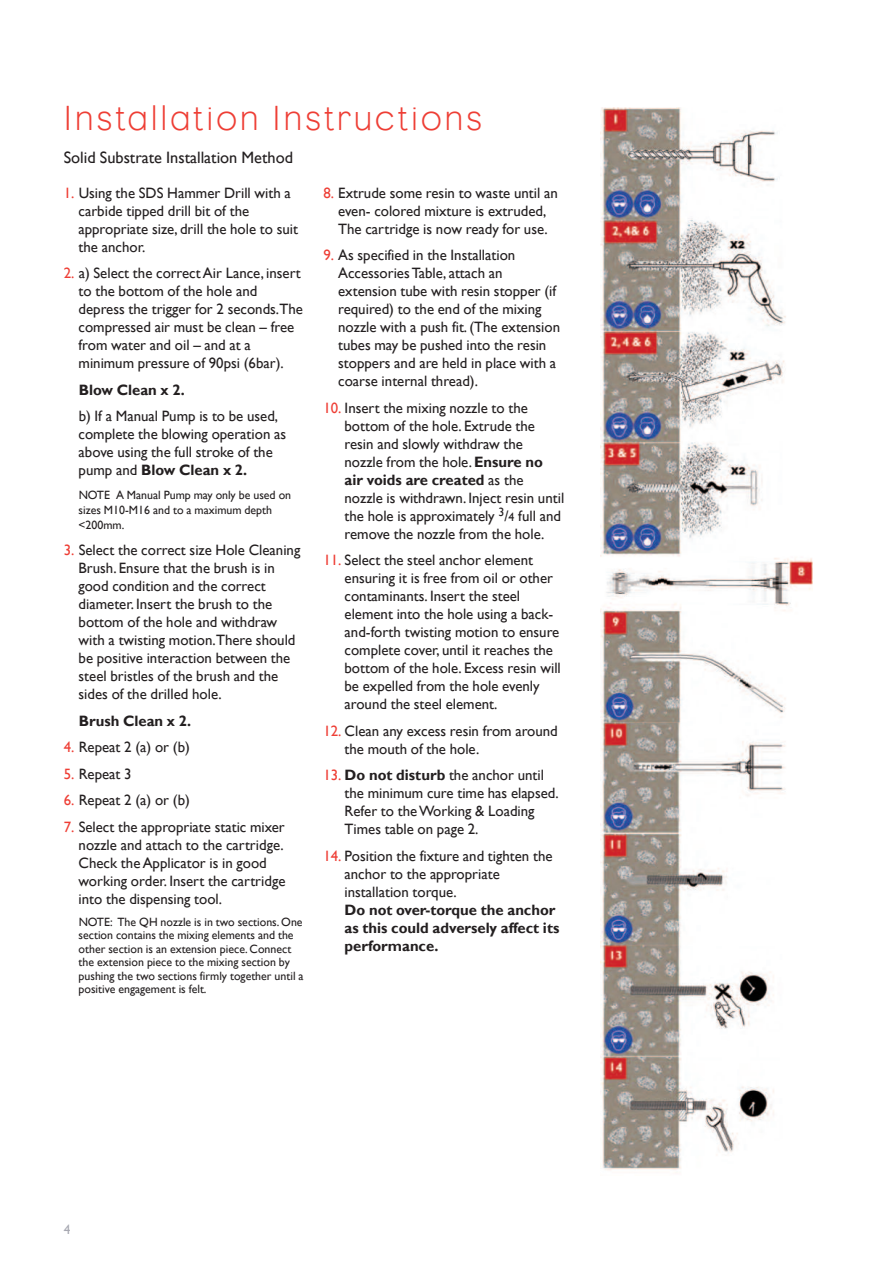
<style>
.page{position:relative;width:893px;height:1263px;background:#fff}
.page>*{position:absolute;margin:0;border:0;box-sizing:border-box;transform-origin:0 0}
.t1{font:300 36px "Eagle";letter-spacing:.1em;color:#ee3e35;scale:.95 1}
.t2{font:16.5px "Gill Sans";color:#231f20}
.t3{font:15px/18px "Gill Sans";color:#231f20}
.t4{font:700 15px/18px "Gill Sans";color:#231f20}
.t5{font:13.5px "Gill Sans";color:#a7a8b1}
.t6{font:12px/13.5px "Gill Sans";color:#231f20}
.s1{color:#ee3e35}
.s2{font-weight:700}
.s3{font-size:12px}
</style>
<div class="page">
<img style="left:601px;top:107px;width:212px;height:1063px">
<h1 class="t1" style="left:64px;top:97px;width:442px">Installation Instructions</h1>
<p class="t2" style="left:64px;top:148px;width:231px">Solid Substrate Installation Method</p>
<p class="t3" style="left:79px;top:184px;width:221px;text-indent:-15px"><span class="s1">1.</span> Using the SDS Hammer Drill with a carbide tipped drill bit of the appropriate size, drill the hole to suit the anchor.</p>
<p class="t3" style="left:79px;top:264px;width:226px;text-indent:-15px"><span class="s1">2.</span> a) Select the correctAir Lance, insert to the bottom of the hole and depress the trigger for 2 seconds.The compressed air must be clean – free from water and oil – and at a minimum pressure of 90psi (6bar).</p>
<p class="t4" style="left:79px;top:380px;width:108px">Blow Clean x 2.</p>
<p class="t3" style="left:79px;top:407px;width:209px">b) If a Manual Pump is to be used, complete the blowing operation as above using the full stroke of the pump and <span class="s2">Blow Clean x 2.</span></p>
<p class="t6" style="left:79px;top:487px;width:214px;line-height:15px">NOTE A Manual Pump may only be used on sizes M10-M16 and to a maximum depth &lt;200mm.</p>
<p class="t3" style="left:79px;top:541px;width:223px;text-indent:-15px"><span class="s1">3.</span> Select the correct size Hole Cleaning Brush. Ensure that the brush is in good condition and the correct diameter. Insert the brush to the bottom of the hole and withdraw with a twisting motion.There should be positive interaction between the steel bristles of the brush and the sides of the drilled hole.</p>
<p class="t4" style="left:79px;top:711px;width:114px">Brush Clean x 2.</p>
<p class="t3" style="left:64px;top:738px;width:128px"><span class="s1">4.</span> Repeat 2 (a) or (b)</p>
<p class="t3" style="left:64px;top:765px;width:69px"><span class="s1">5.</span> Repeat 3</p>
<p class="t3" style="left:64px;top:791px;width:128px"><span class="s1">6.</span> Repeat 2 (a) or (b)</p>
<p class="t3" style="left:79px;top:818px;width:208px;text-indent:-15px"><span class="s1">7.</span> Select the appropriate static mixer nozzle and attach to the cartridge.<br>Check theApplicator is in good working order. Insert the cartridge into the dispensing tool.</p>
<p class="t6" style="left:79px;top:915px;width:227px">NOTE: The QH nozzle is in two sections. One section contains the mixing elements and the other section is an extension piece. Connect the extension piece to the mixing section by pushing the two sections firmly together until a positive engagement is felt.</p>
<p class="t3" style="left:323px;top:184px;width:236px;text-align:center"><span class="s1">8.</span> Extrude some resin to waste until an even- colored mixture is extruded,<br>The cartridge is now ready for use.</p>
<p class="t3" style="left:338px;top:246px;width:223px;text-indent:-15px"><span class="s1">9.</span> As specified in the Installation AccessoriesTable, attach an extension tube with resin stopper (if required) to the end of the mixing nozzle with a push fit.(The extension tubes may be pushed into the resin stoppers and are held in place with a coarse internal thread).</p>
<p class="t3" style="left:345px;top:399px;width:221px;text-indent:-21px"><span class="s1">10.</span> Insert the mixing nozzle to the bottom of the hole. Extrude the resin and slowly withdraw the nozzle from the hole.<span class="s2">Ensure no air voids are created</span> as the nozzle is withdrawn. Inject resin until the hole is approximately <sup>3</sup>/<span class="s3">4</span> full and remove the nozzle from the hole.</p>
<p class="t3" style="left:345px;top:551px;width:218px;text-indent:-21px"><span class="s1">11.</span> Select the steel anchor element ensuring it is free from oil or other contaminants. Insert the steel element into the hole using a back&shy;and-forth twisting motion to ensure complete cover, until it reaches the bottom of the hole. Excess resin will be expelled from the hole evenly around the steel element.</p>
<p class="t3" style="left:345px;top:722px;width:215px;text-indent:-21px"><span class="s1">12.</span> Clean any excess resin from around the mouth of the hole.</p>
<p class="t3" style="left:345px;top:766px;width:216px;text-indent:-21px"><span class="s1">13.</span> <span class="s2">Do not disturb</span> the anchor until the minimum cure time has elapsed.<br>Refer to theWorking &amp; Loading<br>Times table on page 2.</p>
<p class="t3" style="left:345px;top:847px;width:210px;text-indent:-21px"><span class="s1">14.</span> Position the fixture and tighten the anchor to the appropriate installation torque.</p>
<p class="t4" style="left:345px;top:900px;width:216px">Do not over-torque the anchor as this could adversely affect its performance.</p>
<p class="t5" style="left:64px;top:1222px;width:8px">4</p>
</div>
